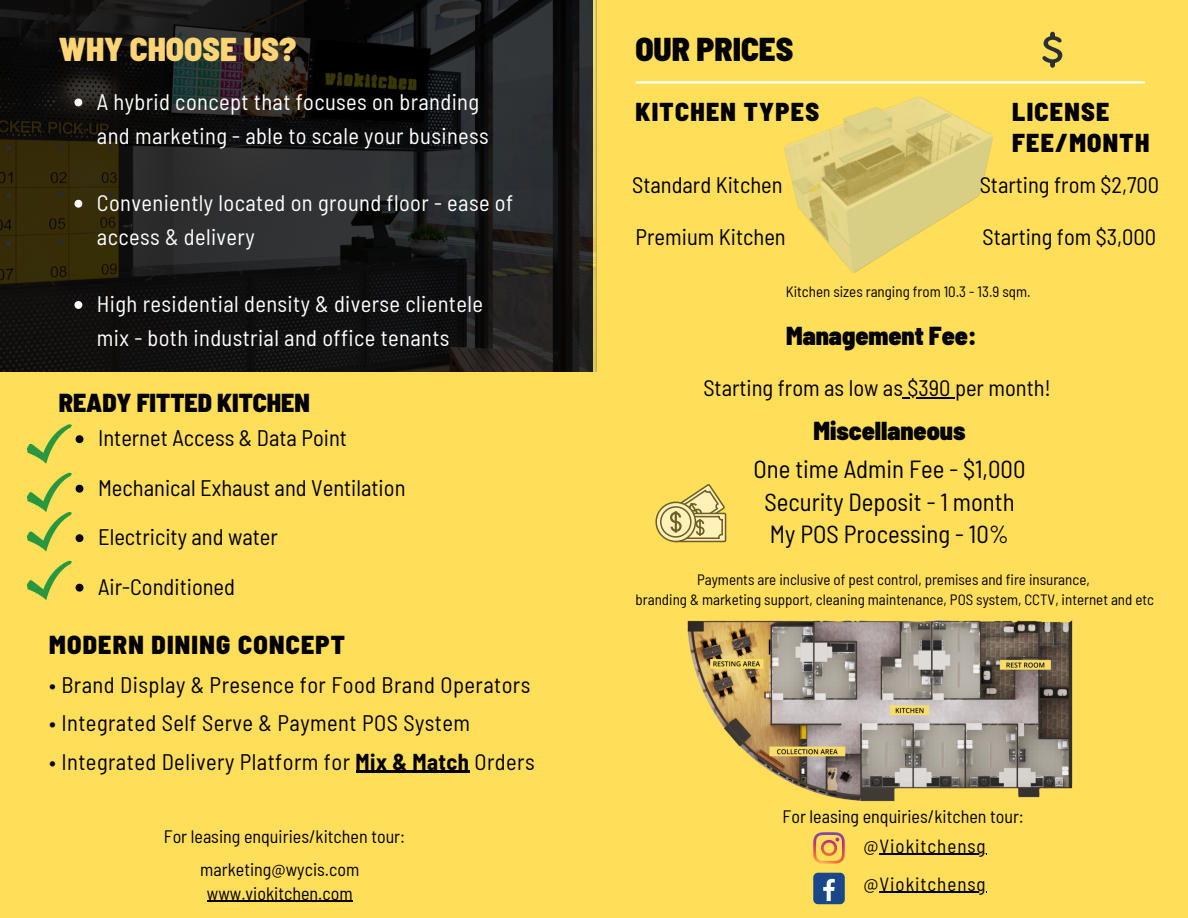
<style>
.page{position:relative;width:1188px;height:918px;background:#ffde59}
.page>*{position:absolute;margin:0;border:0;box-sizing:border-box;transform-origin:0 0}
.t1{font:900 semi-condensed 33px "Barlow";color:#fed576}
.t2{font:900 semi-condensed 33px "Barlow";color:#000}
.t3{font:900 semi-condensed 25.95px "Barlow";color:#000}
.t4{font:900 semi-condensed 25.95px "Barlow";letter-spacing:.05em;color:#000}
.t5{font:900 semi-condensed 25.8px/30.3px "Barlow";letter-spacing:.05em;color:#000}
.t6{font:semi-condensed 24.75px "Barlow";color:#000}
.t7{font:semi-condensed 22.5px/33.8px "Barlow";letter-spacing:.015em;color:#fff}
.t8{font:semi-condensed 22.5px "Barlow";color:#000}
.t9{font:semi-condensed 22.5px "Barlow";letter-spacing:.02em;color:#000}
.t10{font:semi-condensed 19.05px "Barlow";letter-spacing:.05em;color:#000}
.t11{font:semi-condensed 18px "Barlow";color:#000}
.t12{font:semi-condensed 15px "Barlow";color:#000}
.s1{font-weight:700}
</style>
<div class="page">
<hr style="left:637px;top:81px;width:507px;height:3px;background:#fff">
<svg style="left:1042px;top:32px;width:20px;height:36px"></svg>
<img style="left:726px;top:59px;width:326px;height:214px">
<div style="left:674px;top:513px;width:52px;height:29px;border:2px solid #000"></div>
<svg style="left:656px;top:502px;width:39px;height:39px"></svg>
<div style="left:655px;top:502px;width:41px;height:40px;border:2px solid #000;border-radius:50%"></div>
<svg style="left:661px;top:507px;width:30px;height:30px"></svg>
<div style="left:660px;top:506px;width:32px;height:32px;border:2px solid #000;border-radius:50%"></div>
<svg style="left:665px;top:484px;width:61px;height:56px"></svg>
<img style="left:0;top:0;width:596px;height:371px">
<svg style="left:27px;top:424px;width:56px;height:40px"></svg>
<svg style="left:27px;top:473px;width:56px;height:78px"></svg>
<svg style="left:27px;top:561px;width:56px;height:39px"></svg>
<div style="left:813px;top:873px;width:32px;height:31px;background:#1a4789;border-radius:5px"></div>
<svg style="left:823px;top:879px;width:12px;height:22px"></svg>
<img style="left:687px;top:619px;width:386px;height:245px">
<svg style="left:74px;top:99px;width:8px;height:7px"></svg>
<svg style="left:74px;top:200px;width:8px;height:8px"></svg>
<svg style="left:74px;top:301px;width:8px;height:8px"></svg>
<hr style="left:356px;top:771px;width:114px;height:2px;background:#000">
<hr style="left:879px;top:854px;width:108px;height:1px;background:#000">
<hr style="left:879px;top:892px;width:108px;height:1px;background:#000">
<hr style="left:207px;top:901px;width:146px;height:1px;background:#000">
<hr style="left:903px;top:397px;width:52px;height:1px;background:#000">
<p class="t1" style="left:59px;top:28px;width:239px">WHY CHOOSE US?</p>
<p class="t7" style="left:97px;top:84px;width:393px">A hybrid concept that focuses on branding and marketing - able to scale your business</p>
<p class="t7" style="left:97px;top:185px;width:418px">Conveniently located on ground floor - ease of access &amp; delivery</p>
<p class="t7" style="left:97px;top:286px;width:388px">High residential density &amp; diverse clientele mix - both industrial and office tenants</p>
<p class="t3" style="left:59px;top:386px;width:253px">READY FITTED KITCHEN</p>
<p class="t8" style="left:98px;top:424px;width:250px">Internet Access &amp; Data Point</p>
<p class="t8" style="left:98px;top:473px;width:309px">Mechanical Exhaust and Ventilation</p>
<p class="t8" style="left:98px;top:523px;width:181px">Electricity and water</p>
<p class="t8" style="left:98px;top:572px;width:139px">Air-Conditioned</p>
<p class="t4" style="left:49px;top:628px;width:297px">MODERN DINING CONCEPT</p>
<p class="t9" style="left:49px;top:671px;width:483px">• Brand Display &amp; Presence for Food Brand Operators</p>
<p class="t9" style="left:49px;top:709px;width:422px">• Integrated Self Serve &amp; Payment POS System</p>
<p class="t9" style="left:49px;top:747px;width:487px">• Integrated Delivery Platform for <span class="s1">Mix &amp; Match</span> Orders</p>
<p class="t11" style="left:164px;top:825px;width:243px">For leasing enquiries/kitchen tour:</p>
<p class="t11" style="left:200px;top:858px;width:160px">marketing@wycis.com</p>
<p class="t11" style="left:207px;top:882px;width:147px">www.viokitchen.com</p>
<p class="t2" style="left:635px;top:28px;width:159px">OUR PRICES</p>
<p class="t5" style="left:635px;top:96px;width:185px">KITCHEN TYPES</p>
<p class="t5" style="left:1012px;top:96px;width:139px">LICENSE<br>FEE/MONTH</p>
<p class="t8" style="left:632px;top:171px;width:152px">Standard Kitchen</p>
<p class="t8" style="left:980px;top:171px;width:181px">Starting from $2,700</p>
<p class="t8" style="left:636px;top:222px;width:152px">Premium Kitchen</p>
<p class="t8" style="left:983px;top:222px;width:175px">Starting fom $3,000</p>
<p class="t12" style="left:786px;top:282px;width:246px">Kitchen sizes ranging from 10.3 - 13.9 sqm.</p>
<p class="t3" style="left:786px;top:319px;width:192px">Management Fee:</p>
<p class="t8" style="left:703px;top:374px;width:349px">Starting from as low as $390 per month!</p>
<p class="t3" style="left:814px;top:414px;width:153px">Miscellaneous</p>
<p class="t6" style="left:753px;top:453px;width:274px">One time Admin Fee - $1,000</p>
<p class="t6" style="left:764px;top:486px;width:252px">Security Deposit - 1 month</p>
<p class="t6" style="left:770px;top:518px;width:241px">My POS Processing - 10%</p>
<p class="t12" style="left:697px;top:570px;width:394px">Payments are inclusive of pest control, premises and fire insurance,</p>
<p class="t12" style="left:636px;top:590px;width:520px">branding &amp; marketing support, cleaning maintenance, POS system, CCTV, internet and etc</p>
<p class="t11" style="left:783px;top:805px;width:243px">For leasing enquiries/kitchen tour:</p>
<p class="t10" style="left:863px;top:834px;width:124px">@Viokitchensg</p>
<p class="t10" style="left:863px;top:871px;width:124px">@Viokitchensg</p>
</div>
